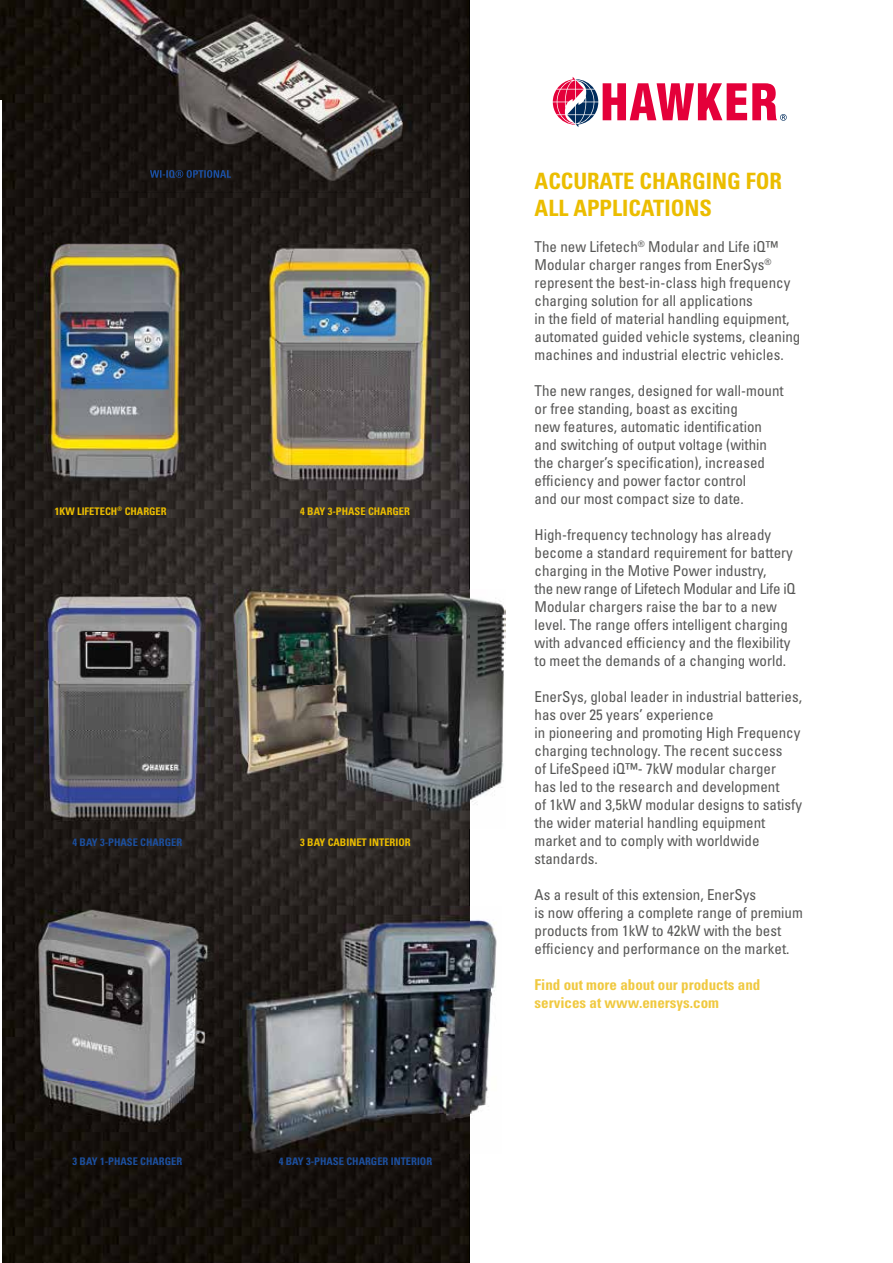
<style>
.page{position:relative;width:893px;height:1263px;background:#fff}
.page>*{position:absolute;margin:0;border:0;box-sizing:border-box;transform-origin:0 0}
.t1{font:700 condensed 22.5px/27px "Univers";color:#ebbd00}
.t2{font:condensed 15px/18px "Univers";color:#575756}
.t3{font:700 condensed 15px/18px "Univers";color:#f0c940}
.t4{font:700 condensed 10.5px "Univers";color:#1c4f9e}
.t5{font:700 condensed 10.5px "Univers";color:#ebbd00}
</style>
<div class="page">
<img style="left:0;top:0;width:469px;height:1263px">
<hr style="left:0;top:101px;width:2px;height:1162px;background:#fff">
<svg style="left:553px;top:77px;width:234px;height:50px"></svg>
<img style="left:36px;top:243px;width:147px;height:240px">
<img style="left:252px;top:243px;width:204px;height:246px">
<img style="left:35px;top:583px;width:182px;height:246px">
<img style="left:23px;top:893px;width:196px;height:235px">
<img style="left:83px;top:0;width:345px;height:193px">
<img style="left:150px;top:170px;width:81px;height:8px">
<img style="left:235px;top:590px;width:270px;height:238px">
<img style="left:240px;top:907px;width:257px;height:247px">
<p class="t5" style="left:55px;top:504px;width:113px">1KW LIFETECH<sup>®</sup> CHARGER</p>
<p class="t5" style="left:300px;top:504px;width:111px">4 BAY 3-PHASE CHARGER</p>
<p class="t4" style="left:73px;top:836px;width:111px">4 BAY 3-PHASE CHARGER</p>
<p class="t5" style="left:300px;top:836px;width:112px">3 BAY CABINET INTERIOR</p>
<p class="t4" style="left:73px;top:1154px;width:111px">3 BAY 1-PHASE CHARGER</p>
<p class="t4" style="left:279px;top:1154px;width:155px">4 BAY 3-PHASE CHARGER INTERIOR</p>
<h1 class="t1" style="left:535px;top:167px;width:249px">ACCURATE CHARGING FOR<br>ALL APPLICATIONS</h1>
<p class="t2" style="left:535px;top:237px;width:267px">The new Lifetech<sup>®</sup> Modular and Life iQ™ Modular charger ranges from EnerSys<sup>® </sup>represent the best-in-class high frequency charging solution for all applications<br>in the field of material handling equipment, automated guided vehicle systems, cleaning machines and industrial electric vehicles.</p>
<p class="t2" style="left:535px;top:381px;width:251px">The new ranges, designed for wall-mount or free standing, boast as exciting<br>new features, automatic identification and switching of output voltage (within the charger’s specification), increased efficiency and power factor control<br>and our most compact size to date.</p>
<p class="t2" style="left:535px;top:525px;width:262px">High-frequency technology has already become a standard requirement for battery charging in the Motive Power industry,<br>the new range of Lifetech Modular and Life iQ Modular chargers raise the bar to a new level. The range offers intelligent charging with advanced efficiency and the flexibility to meet the demands of a changing world.</p>
<p class="t2" style="left:535px;top:687px;width:269px">EnerSys, global leader in industrial batteries, has over 25 years’ experience<br>in pioneering and promoting High Frequency charging technology. The recent success<br>of LifeSpeed iQ™- 7kW modular charger<br>has led to the research and development<br>of 1kW and 3,5kW modular designs to satisfy the wider material handling equipment market and to comply with worldwide standards.</p>
<p class="t2" style="left:535px;top:885px;width:270px">As a result of this extension, EnerSys<br>is now offering a complete range of premium products from 1kW to 42kW with the best efficiency and performance on the market.</p>
<p class="t3" style="left:535px;top:976px;width:227px">Find out more about our products and services at www.enersys.com</p>
</div>
